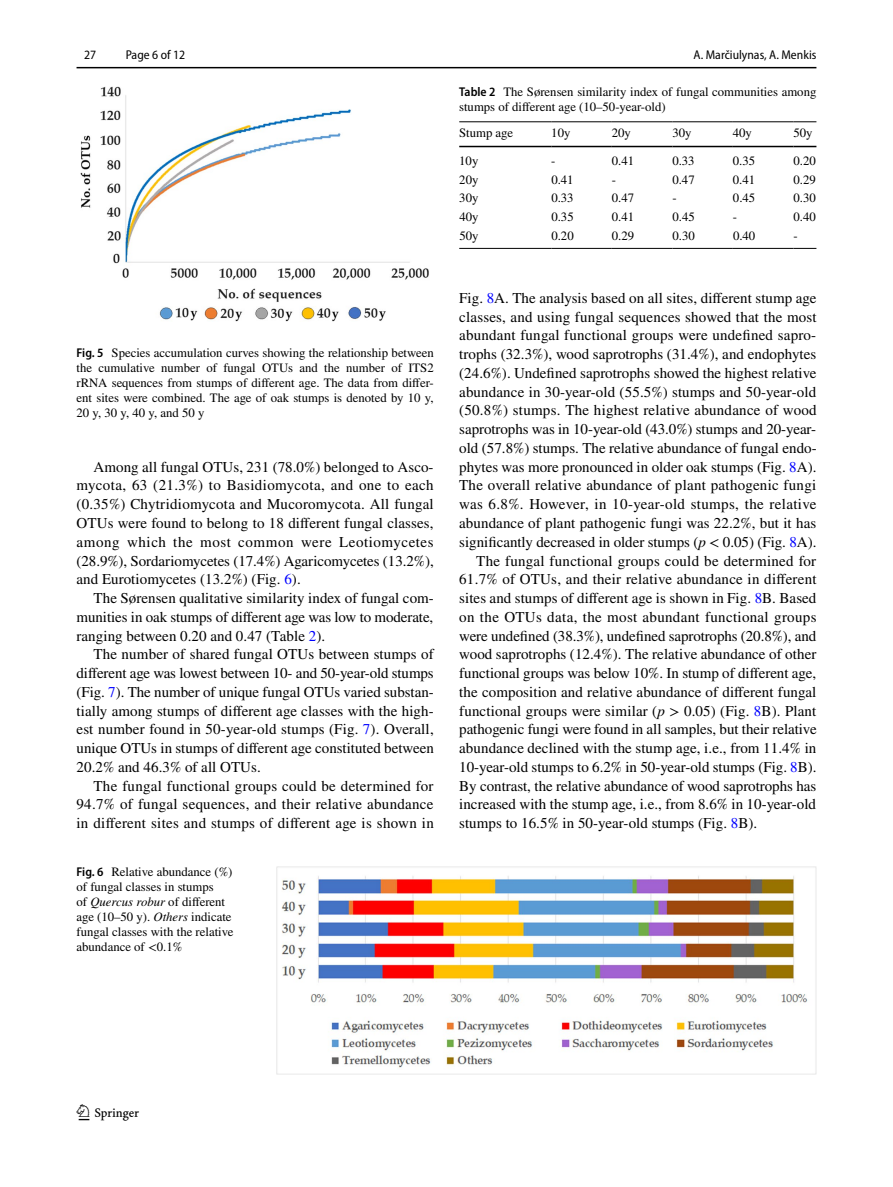
<style>
.page{position:relative;width:893px;height:1187px;background:#fff}
.page>*{position:absolute;margin:0;border:0;box-sizing:border-box;transform-origin:0 0}
.t1{font:22.5px "Springnew Regular 2";color:#000}
.t2{font:15px/18.8px "STIX";letter-spacing:.005em;color:#000;text-align:justify}
.t3{font:15px "STIX";letter-spacing:.025em;color:#000}
.t4{font:12.75px/15px "STIX";color:#000}
.t5{font:semi-condensed 12.75px "Myriad Pro";color:#000}
.s1{font-family:"Myriad Pro";font-weight:600;font-stretch:semi-condensed}
.s2{color:#00f}
.s3{font-style:italic}
</style>
<div class="page">
<hr style="left:77px;top:67px;width:739px;height:1px;background:#000">
<img style="left:81px;top:87px;width:348px;height:234px">
<img style="left:276px;top:866px;width:540px;height:207px">
<hr style="left:459px;top:121px;width:92px;height:1px;background:#000">
<hr style="left:459px;top:146px;width:92px;height:1px;background:#000">
<hr style="left:551px;top:121px;width:61px;height:1px;background:#000">
<hr style="left:551px;top:146px;width:61px;height:1px;background:#000">
<hr style="left:612px;top:121px;width:60px;height:1px;background:#000">
<hr style="left:612px;top:146px;width:60px;height:1px;background:#000">
<hr style="left:672px;top:121px;width:61px;height:1px;background:#000">
<hr style="left:672px;top:146px;width:61px;height:1px;background:#000">
<hr style="left:733px;top:121px;width:60px;height:1px;background:#000">
<hr style="left:733px;top:146px;width:60px;height:1px;background:#000">
<svg style="left:793px;top:121px;width:23px;height:1px"></svg>
<svg style="left:793px;top:146px;width:23px;height:1px"></svg>
<hr style="left:459px;top:248px;width:92px;height:1px;background:#000">
<hr style="left:551px;top:248px;width:61px;height:1px;background:#000">
<hr style="left:612px;top:248px;width:60px;height:1px;background:#000">
<hr style="left:672px;top:248px;width:61px;height:1px;background:#000">
<hr style="left:733px;top:248px;width:60px;height:1px;background:#000">
<svg style="left:793px;top:248px;width:23px;height:1px"></svg>
<p class="t5" style="left:84px;top:48px;width:14px">27</p>
<p class="t5" style="left:126px;top:48px;width:61px">Page 6 of 12</p>
<p class="t4" style="left:77px;top:346px;width:359px;text-align:justify"><span class="s1">Fig. 5</span> Species accumulation curves showing the relationship between the cumulative number of fungal OTUs and the number of ITS2 rRNA sequences from stumps of different age. The data from differ&shy;ent sites were combined. The age of oak stumps is denoted by 10 y, 20 y, 30 y, 40 y, and 50 y</p>
<p class="t2" style="left:77px;top:458px;width:359px;text-indent:17px">Among all fungal OTUs, 231 (78.0%) belonged to Asco&shy;mycota, 63 (21.3%) to Basidiomycota, and one to each (0.35%) Chytridiomycota and Mucoromycota. All fungal OTUs were found to belong to 18 different fungal classes, among which the most common were Leotiomycetes (28.9%), Sordariomycetes (17.4%) Agaricomycetes (13.2%), and Eurotiomycetes (13.2%) (Fig. <span class="s2">6</span>).</p>
<p class="t2" style="left:77px;top:589px;width:359px;text-indent:17px">The Sørensen qualitative similarity index of fungal com&shy;munities in oak stumps of different age was low to moderate, ranging between 0.20 and 0.47 (Table <span class="s2">2</span>).</p>
<p class="t2" style="left:77px;top:646px;width:359px;text-indent:17px">The number of shared fungal OTUs between stumps of different age was lowest between 10- and 50-year-old stumps (Fig. <span class="s2">7</span>). The number of unique fungal OTUs varied substan&shy;tially among stumps of different age classes with the high&shy;est number found in 50-year-old stumps (Fig. <span class="s2">7</span>). Overall, unique OTUs in stumps of different age constituted between 20.2% and 46.3% of all OTUs.</p>
<p class="t2" style="left:77px;top:777px;width:359px;text-indent:17px">The fungal functional groups could be determined for 94.7% of fungal sequences, and their relative abundance in different sites and stumps of different age is shown in</p>
<p class="t4" style="left:77px;top:865px;width:158px"><span class="s1">Fig. 6</span> Relative abundance (%) of fungal classes in stumps<br>of <span class="s3">Quercus robur</span> of different age (10–50 y). <span class="s3">Others</span> indicate fungal classes with the relative abundance of &lt;0.1%</p>
<p class="t5" style="left:694px;top:48px;width:124px">A. Marčiulynas, A. Menkis</p>
<p class="t4" style="left:459px;top:85px;width:359px"><span class="s1">Table 2</span> The Sørensen similarity index of fungal communities among stumps of different age (10–50-year-old)</p>
<p class="t4" style="left:459px;top:126px;width:55px">Stump age</p>
<p class="t4" style="left:551px;top:126px;width:21px">10y</p>
<p class="t4" style="left:612px;top:126px;width:21px">20y</p>
<p class="t4" style="left:672px;top:126px;width:21px">30y</p>
<p class="t4" style="left:733px;top:126px;width:21px">40y</p>
<p class="t4" style="left:793px;top:126px;width:21px">50y</p>
<p class="t4" style="left:459px;top:154px;width:21px">10y</p>
<p class="t4" style="left:551px;top:154px;width:6px">-</p>
<p class="t4" style="left:612px;top:154px;width:24px">0.41</p>
<p class="t4" style="left:672px;top:154px;width:24px">0.33</p>
<p class="t4" style="left:733px;top:154px;width:24px">0.35</p>
<p class="t4" style="left:793px;top:154px;width:24px">0.20</p>
<p class="t4" style="left:459px;top:173px;width:21px">20y</p>
<p class="t4" style="left:551px;top:173px;width:24px">0.41</p>
<p class="t4" style="left:612px;top:173px;width:6px">-</p>
<p class="t4" style="left:672px;top:173px;width:24px">0.47</p>
<p class="t4" style="left:733px;top:173px;width:24px">0.41</p>
<p class="t4" style="left:793px;top:173px;width:24px">0.29</p>
<p class="t4" style="left:459px;top:191px;width:21px">30y</p>
<p class="t4" style="left:551px;top:191px;width:24px">0.33</p>
<p class="t4" style="left:612px;top:191px;width:24px">0.47</p>
<p class="t4" style="left:672px;top:191px;width:6px">-</p>
<p class="t4" style="left:733px;top:191px;width:24px">0.45</p>
<p class="t4" style="left:793px;top:191px;width:24px">0.30</p>
<p class="t4" style="left:459px;top:210px;width:21px">40y</p>
<p class="t4" style="left:551px;top:210px;width:24px">0.35</p>
<p class="t4" style="left:612px;top:210px;width:24px">0.41</p>
<p class="t4" style="left:672px;top:210px;width:24px">0.45</p>
<p class="t4" style="left:733px;top:210px;width:6px">-</p>
<p class="t4" style="left:793px;top:210px;width:24px">0.40</p>
<p class="t4" style="left:459px;top:229px;width:21px">50y</p>
<p class="t4" style="left:551px;top:229px;width:24px">0.20</p>
<p class="t4" style="left:612px;top:229px;width:24px">0.29</p>
<p class="t4" style="left:672px;top:229px;width:24px">0.30</p>
<p class="t4" style="left:733px;top:229px;width:24px">0.40</p>
<p class="t4" style="left:793px;top:229px;width:6px">-</p>
<p class="t2" style="left:459px;top:289px;width:359px">Fig. <span class="s2">8</span>A. The analysis based on all sites, different stump age</p>
<p class="t2" style="left:459px;top:308px;width:359px">classes, and using fungal sequences showed that the most</p>
<p class="t2" style="left:459px;top:327px;width:359px">abundant fungal functional groups were undefined sapro-</p>
<p class="t2" style="left:459px;top:346px;width:359px">trophs (32.3%), wood saprotrophs (31.4%), and endophytes</p>
<p class="t2" style="left:459px;top:364px;width:359px">(24.6%). Undefined saprotrophs showed the highest relative</p>
<p class="t2" style="left:459px;top:383px;width:358px">abundance in 30-year-old (55.5%) stumps and 50-year-old</p>
<p class="t2" style="left:459px;top:402px;width:359px">(50.8%) stumps. The highest relative abundance of wood</p>
<p class="t2" style="left:459px;top:421px;width:358px">saprotrophs was in 10-year-old (43.0%) stumps and 20-year-</p>
<p class="t2" style="left:459px;top:439px;width:359px">old (57.8%) stumps. The relative abundance of fungal endo-</p>
<p class="t2" style="left:459px;top:458px;width:359px">phytes was more pronounced in older oak stumps (Fig. <span class="s2">8</span>A).</p>
<p class="t2" style="left:459px;top:477px;width:358px">The overall relative abundance of plant pathogenic fungi</p>
<p class="t3" style="left:459px;top:494px;width:359px">was 6.8%. However, in 10-year-old stumps, the relative</p>
<p class="t2" style="left:459px;top:514px;width:358px">abundance of plant pathogenic fungi was 22.2%, but it has</p>
<p class="t2" style="left:459px;top:533px;width:359px">significantly decreased in older stumps (<span class="s3">p</span> &lt; 0.05) (Fig. <span class="s2">8</span>A).</p>
<p class="t2" style="left:476px;top:552px;width:341px">The fungal functional groups could be determined for</p>
<p class="t2" style="left:459px;top:571px;width:359px">61.7% of OTUs, and their relative abundance in different</p>
<p class="t2" style="left:459px;top:589px;width:359px">sites and stumps of different age is shown in Fig. <span class="s2">8</span>B. Based</p>
<p class="t2" style="left:459px;top:608px;width:359px">on the OTUs data, the most abundant functional groups</p>
<p class="t2" style="left:459px;top:627px;width:359px">were undefined (38.3%), undefined saprotrophs (20.8%), and</p>
<p class="t2" style="left:459px;top:646px;width:359px">wood saprotrophs (12.4%). The relative abundance of other</p>
<p class="t2" style="left:459px;top:664px;width:359px">functional groups was below 10%. In stump of different age,</p>
<p class="t2" style="left:459px;top:683px;width:359px">the composition and relative abundance of different fungal</p>
<p class="t2" style="left:459px;top:702px;width:359px">functional groups were similar (<span class="s3">p</span> &gt; 0.05) (Fig. <span class="s2">8</span>B). Plant</p>
<p class="t2" style="left:459px;top:721px;width:359px">pathogenic fungi were found in all samples, but their relative</p>
<p class="t2" style="left:459px;top:739px;width:359px">abundance declined with the stump age, i.e., from 11.4% in</p>
<p class="t2" style="left:459px;top:758px;width:359px">10-year-old stumps to 6.2% in 50-year-old stumps (Fig. <span class="s2">8</span>B).</p>
<p class="t2" style="left:459px;top:777px;width:359px">By contrast, the relative abundance of wood saprotrophs has</p>
<p class="t2" style="left:459px;top:796px;width:358px">increased with the stump age, i.e., from 8.6% in 10-year-old</p>
<p class="t2" style="left:459px;top:814px;width:300px">stumps to 16.5% in 50-year-old stumps (Fig. <span class="s2">8</span>B).</p>
<h1 class="t1" style="left:79px;top:1104px;width:62px">1 3</h1>
</div>
